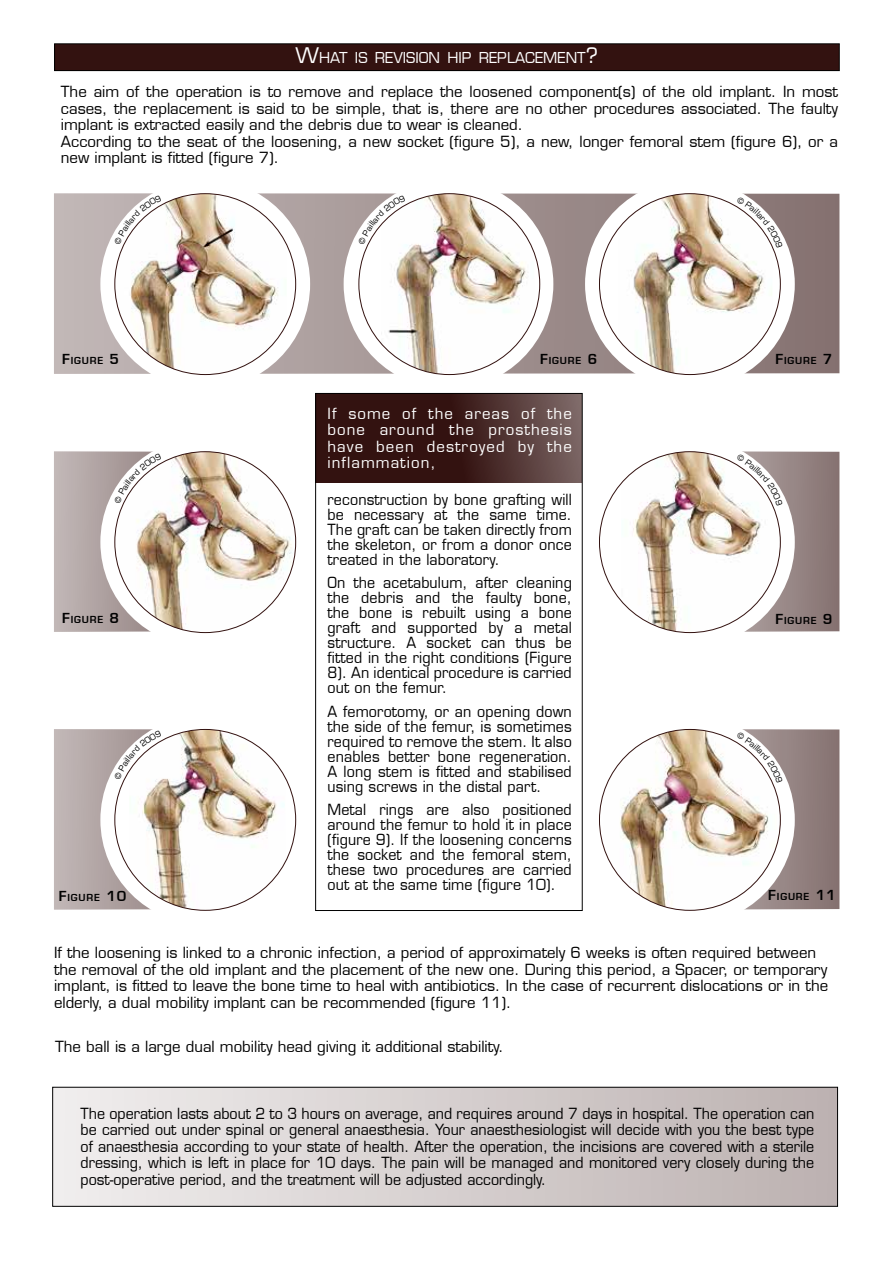
<style>
.page{position:relative;width:893px;height:1263px;background:#fff}
.page>*{position:absolute;margin:0;border:0;box-sizing:border-box;transform-origin:0 0}
.t1{font:500 15px/15px "Eurostile";color:#000;text-align:justify;scale:.95 1}
.t2{font:500 15px/16.5px "Eurostile";color:#000}
.t3{font:500 15px/16.5px "Eurostile";letter-spacing:.07em;color:#fff;text-align:justify}
.t4{font:500 14.7px "Eurostile";color:#fff}
.t5{font:600 9.45px "Eurostile";letter-spacing:.085em;color:#000}
.s1{font-size:21px}
.s2{font-size:13.5px}
</style>
<div class="page">
<svg style="left:54px;top:193px;width:785px;height:181px"></svg>
<div style="left:100px;top:179px;width:210px;height:210px;background:#fff;border-radius:50%"></div>
<div style="left:344px;top:179px;width:209px;height:210px;background:#fff;border-radius:50%"></div>
<div style="left:585px;top:179px;width:210px;height:210px;background:#fff;border-radius:50%"></div>
<div style="left:53px;top:1087px;width:784px;height:118px;background:linear-gradient(to right,#f1eeee,#bcb1b1)"></div>
<div style="left:55px;top:44px;width:784px;height:27px;background:#331210"></div>
<div style="left:54px;top:44px;width:785px;height:27px;border:1px solid #000"></div>
<svg style="left:317px;top:395px;width:263px;height:87px;fill:#331210"></svg>
<img style="left:115px;top:194px;width:172px;height:181px">
<img style="left:229px;top:732px;width:56px;height:176px">
<img style="left:604px;top:732px;width:61px;height:176px">
<img style="left:191px;top:452px;width:105px;height:181px">
<img style="left:619px;top:194px;width:153px;height:181px">
<img style="left:381px;top:194px;width:153px;height:181px">
<img style="left:621px;top:452px;width:83px;height:181px">
<div style="left:315px;top:393px;width:267px;height:518px;border:1px solid #000"></div>
<div style="left:52px;top:1087px;width:786px;height:119px;border:1px solid #000"></div>
<svg style="left:736px;top:196px;width:47px;height:52px"></svg>
<svg style="left:688px;top:451px;width:151px;height:181px"></svg>
<svg style="left:665px;top:729px;width:174px;height:181px"></svg>
<svg style="left:54px;top:729px;width:175px;height:181px"></svg>
<svg style="left:54px;top:451px;width:151px;height:181px"></svg>
<svg style="left:114px;top:195px;width:48px;height:50px"></svg>
<svg style="left:358px;top:195px;width:48px;height:50px"></svg>
<p class="t4" style="left:295px;top:50px;width:304px"><span class="s1">W</span>HAT IS REVISION HIP REPLACEMENT<span class="s1">?</span></p>
<p class="t2" style="left:61px;top:85px;width:779px">The aim of the operation is to remove and replace the loosened component(s) of the old implant. In most cases, the replacement is said to be simple, that is, there are no other procedures associated. The faulty implant is extracted easily and the debris due to wear is cleaned.<br>According to the seat of the loosening, a new socket (figure 5), a new, longer femoral stem (figure 6), or a new implant is fitted (figure 7).</p>
<p class="t5" style="left:62px;top:356px;width:59px"><span class="s2">F</span>IGURE <span class="s2">5</span></p>
<p class="t5" style="left:540px;top:356px;width:59px"><span class="s2">F</span>IGURE <span class="s2">6</span></p>
<p class="t5" style="left:775px;top:356px;width:59px"><span class="s2">F</span>IGURE <span class="s2">7</span></p>
<p class="t3" style="left:328px;top:406px;width:246px">If some of the areas of the bone around the prosthesis have been destroyed by the inflammation,</p>
<p class="t1" style="left:328px;top:493px;width:259px">reconstruction by bone grafting will be necessary at the same time.<br>The graft can be taken directly from the skeleton, or from a donor once treated in the laboratory.</p>
<p class="t1" style="left:328px;top:577px;width:259px">On the acetabulum, after cleaning the debris and the faulty bone, the bone is rebuilt using a bone graft and supported by a metal structure. A socket can thus be fitted in the right conditions (Figure 8). An identical procedure is carried out on the femur.</p>
<p class="t1" style="left:328px;top:705px;width:259px">A femorotomy, or an opening down the side of the femur, is sometimes required to remove the stem. It also enables better bone regeneration.<br>A long stem is fitted and stabilised using screws in the distal part.</p>
<p class="t1" style="left:328px;top:804px;width:259px">Metal rings are also positioned around the femur to hold it in place (figure 9). If the loosening concerns the socket and the femoral stem, these two procedures are carried out at the same time (figure 10).</p>
<p class="t5" style="left:62px;top:614px;width:59px"><span class="s2">F</span>IGURE <span class="s2">8</span></p>
<p class="t5" style="left:775px;top:615px;width:59px"><span class="s2">F</span>IGURE <span class="s2">9</span></p>
<p class="t5" style="left:59px;top:892px;width:69px"><span class="s2">F</span>IGURE <span class="s2">10</span></p>
<p class="t5" style="left:768px;top:891px;width:69px"><span class="s2">F</span>IGURE <span class="s2">11</span></p>
<p class="t2" style="left:54px;top:946px;width:776px">If the loosening is linked to a chronic infection, a period of approximately 6 weeks is often required between the removal of the old implant and the placement of the new one. During this period, a Spacer, or temporary implant, is fitted to leave the bone time to heal with antibiotics. In the case of recurrent dislocations or in the elderly, a dual mobility implant can be recommended (figure 11).</p>
<p class="t2" style="left:55px;top:1039px;width:450px">The ball is a large dual mobility head giving it additional stability.</p>
<p class="t1" style="left:81px;top:1107px;width:774px;line-height:16.5px">The operation lasts about 2 to 3 hours on average, and requires around 7 days in hospital. The operation can be carried out under spinal or general anaesthesia. Your anaesthesiologist will decide with you the best type of anaesthesia according to your state of health. After the operation, the incisions are covered with a sterile dressing, which is left in place for 10 days. The pain will be managed and monitored very closely during the post-operative period, and the treatment will be adjusted accordingly.</p>
</div>
